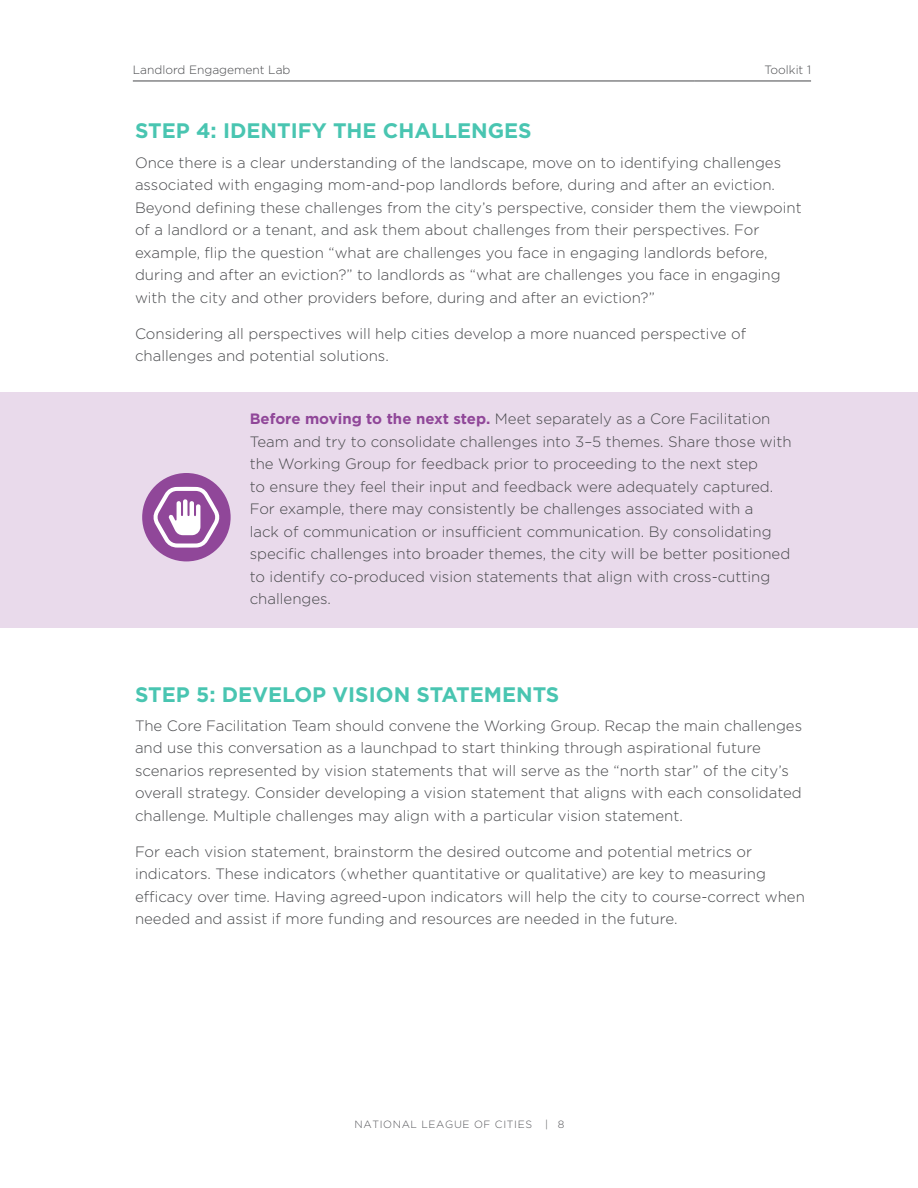
<style>
.page{position:relative;width:918px;height:1188px;background:#fff}
.page>*{position:absolute;margin:0;border:0;box-sizing:border-box;transform-origin:0 0}
.t1{font:700 21px "Gotham";color:#49c5b1}
.t2{font:300 15px/22.5px "Gotham";color:#47484b}
.t3{font:300 12px "Gotham";color:#47484b}
.t4{font:300 10.5px "Gotham";letter-spacing:.06em;color:#55565a}
.s1{font-weight:700;color:#904799}
</style>
<div class="page">
<hr style="left:133px;top:81px;width:561px;height:1px;background:#47484b">
<hr style="left:694px;top:81px;width:117px;height:1px;background:#47484b">
<div style="left:0;top:392px;width:918px;height:236px;background:#e9daeb"></div>
<div style="left:142px;top:473px;width:89px;height:88px;background:#904799;border-radius:50%"></div>
<svg style="left:153px;top:487px;width:67px;height:61px"></svg>
<p class="t3" style="left:133px;top:63px;width:159px">Landlord Engagement Lab</p>
<p class="t3" style="left:765px;top:63px;width:48px">Toolkit 1</p>
<h1 class="t1" style="left:135px;top:117px;width:398px">STEP 4: IDENTIFY THE CHALLENGES</h1>
<p class="t2" style="left:135px;top:151px;width:668px">Once there is a clear understanding of the landscape, move on to identifying challenges associated with engaging mom-and-pop landlords before, during and after an eviction.<br>Beyond defining these challenges from the city’s perspective, consider them the viewpoint of a landlord or a tenant, and ask them about challenges from their perspectives. For example, flip the question “what are challenges you face in engaging landlords before, during and after an eviction?” to landlords as “what are challenges you face in engaging with the city and other providers before, during and after an eviction?”</p>
<p class="t2" style="left:135px;top:322px;width:613px">Considering all perspectives will help cities develop a more nuanced perspective of challenges and potential solutions.</p>
<p class="t2" style="left:250px;top:407px;width:544px"><span class="s1">Before moving to the next step.</span> Meet separately as a Core Facilitation Team and try to consolidate challenges into 3–5 themes. Share those with the Working Group for feedback prior to proceeding to the next step<br>to ensure they feel their input and feedback were adequately captured.<br>For example, there may consistently be challenges associated with a<br>lack of communication or insufficient communication. By consolidating specific challenges into broader themes, the city will be better positioned to identify co-produced vision statements that align with cross-cutting challenges.</p>
<h1 class="t1" style="left:135px;top:680px;width:426px">STEP 5: DEVELOP VISION STATEMENTS</h1>
<p class="t2" style="left:135px;top:714px;width:669px">The Core Facilitation Team should convene the Working Group. Recap the main challenges and use this conversation as a launchpad to start thinking through aspirational future scenarios represented by vision statements that will serve as the “north star” of the city’s overall strategy. Consider developing a vision statement that aligns with each consolidated challenge. Multiple challenges may align with a particular vision statement.</p>
<p class="t2" style="left:135px;top:840px;width:671px">For each vision statement, brainstorm the desired outcome and potential metrics or indicators. These indicators (whether quantitative or qualitative) are key to measuring efficacy over time. Having agreed-upon indicators will help the city to course-correct when needed and assist if more funding and resources are needed in the future.</p>
<p class="t4" style="left:355px;top:1117px;width:179px">NATIONAL LEAGUE OF CITIES</p>
<p class="t4" style="left:545px;top:1117px;width:21px">| 8</p>
</div>
